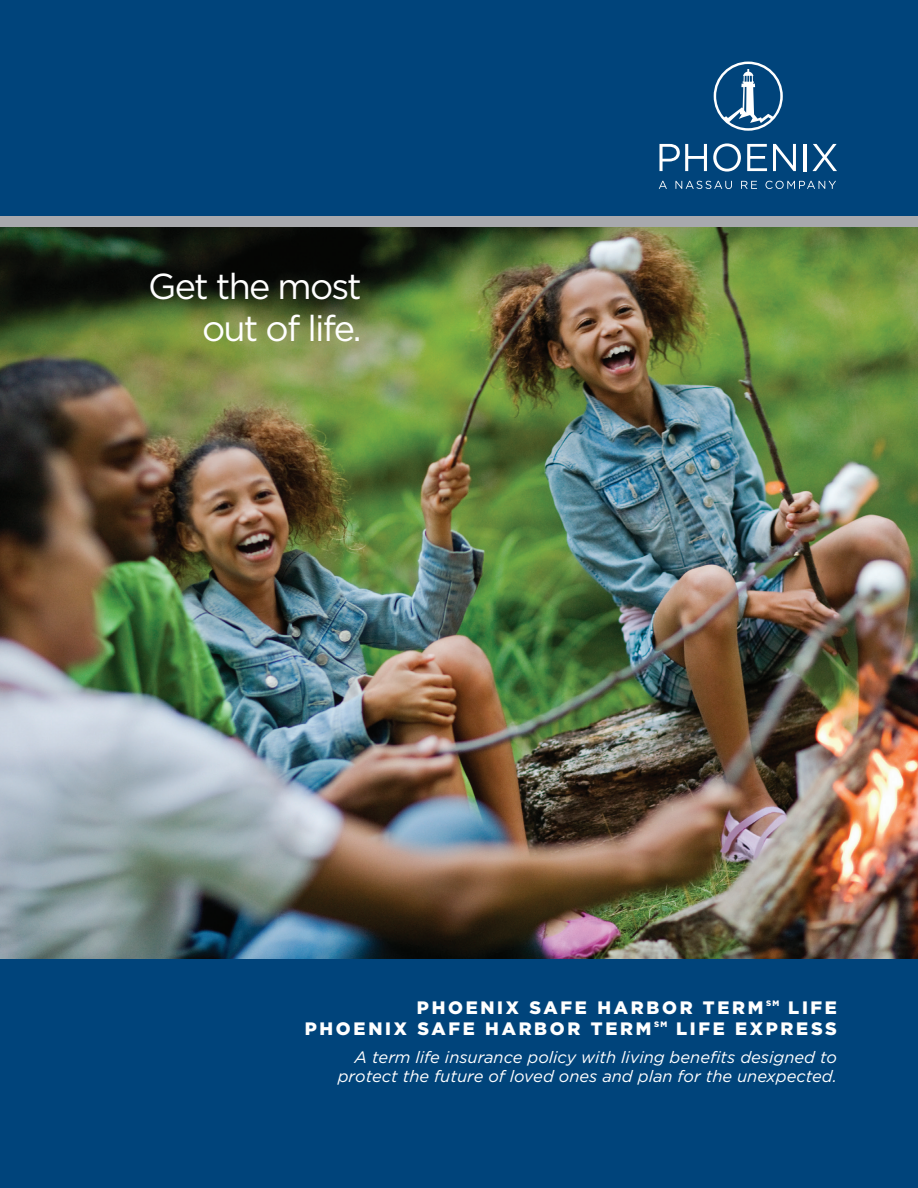
<style>
.page{position:relative;width:918px;height:1188px;background:#00447b}
.page>*{position:absolute;margin:0;border:0;box-sizing:border-box;transform-origin:0 0}
.t1{font:36px/42px "Gotham";letter-spacing:-.05em;color:#fff;text-align:right}
.t2{font:900 18px "Gotham";letter-spacing:.15em;color:#fff}
.t3{font:italic 16.5px/19.5px "Gotham";color:#fff;text-align:right}
.t4{font:900 7.8px "Gotham";color:#fff}
</style>
<div class="page">
<img style="left:0;top:226px;width:918px;height:732px">
<div style="left:0;top:216px;width:918px;height:10px;background:#a8a9ad"></div>
<svg style="left:659px;top:181px;width:8px;height:8px"></svg>
<svg style="left:675px;top:181px;width:57px;height:8px"></svg>
<svg style="left:741px;top:181px;width:16px;height:8px"></svg>
<svg style="left:765px;top:181px;width:71px;height:8px"></svg>
<svg style="left:659px;top:144px;width:48px;height:27px"></svg>
<svg style="left:713px;top:143px;width:28px;height:29px"></svg>
<svg style="left:747px;top:144px;width:20px;height:27px"></svg>
<svg style="left:773px;top:144px;width:23px;height:27px"></svg>
<hr style="left:804px;top:144px;width:3px;height:27px;background:#fff">
<svg style="left:812px;top:144px;width:25px;height:27px"></svg>
<svg style="left:714px;top:62px;width:69px;height:69px"></svg>
<p class="t1" style="left:148px;top:265px;width:215px">Get the most out of life.</p>
<p class="t2" style="left:417px;top:997px;width:348px">PHOENIX SAFE HARBOR TERM</p>
<p class="t4" style="left:766px;top:999px;width:15px">SM</p>
<p class="t2" style="left:788px;top:997px;width:50px">LIFE</p>
<p class="t2" style="left:305px;top:1018px;width:348px">PHOENIX SAFE HARBOR TERM</p>
<p class="t4" style="left:654px;top:1020px;width:15px">SM</p>
<p class="t2" style="left:676px;top:1018px;width:162px">LIFE EXPRESS</p>
<p class="t3" style="left:338px;top:1047px;width:501px">A term life insurance policy with living benefits designed to protect the future of loved ones and plan for the unexpected.</p>
</div>
